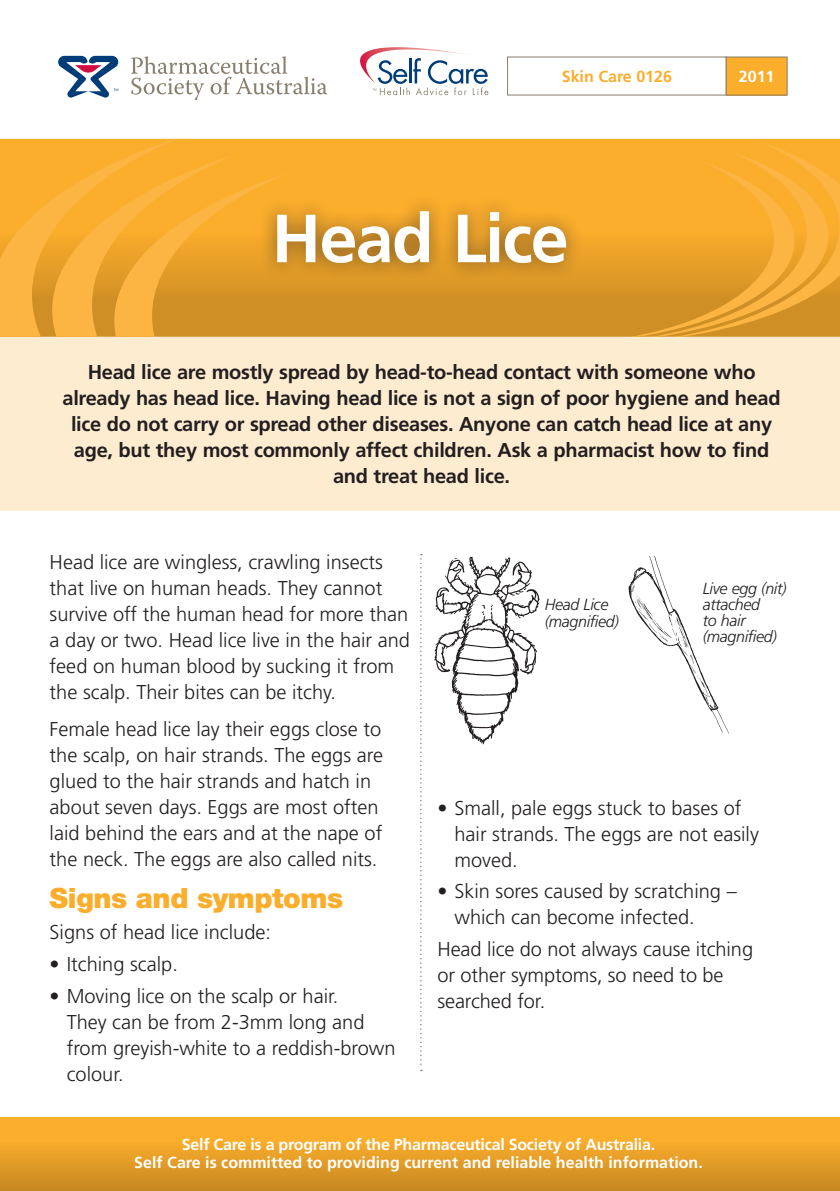
<style>
.page{position:relative;width:840px;height:1191px;background:#fff}
.page>*{position:absolute;margin:0;border:0;box-sizing:border-box;transform-origin:0 0}
.t1{font:700 68px "Frutiger LT Std";letter-spacing:-.02em;color:#fff}
.t2{font:900 28px "Helvetica Neue";letter-spacing:-.015em;color:#fbad2c}
.t3{font:300 20px/26px "Frutiger LT Std";color:#231f20}
.t4{font:700 20px/26px "Frutiger LT Std";letter-spacing:-.015em;color:#231f20;text-align:center}
.t5{font:700 16px/18px "Frutiger LT Std";color:#fff;text-align:center}
.t6{font:italic 300 16px/16px "Frutiger LT Std";letter-spacing:-.02em;color:#231f20}
.t7{font:700 16px "Frutiger LT Std";color:#fbad2c}
</style>
<div class="page">
<div style="left:0;top:139px;width:839px;height:198px;background:linear-gradient(to bottom,#ffb62e,#cf8f24)"></div>
<svg style="left:0;top:139px;width:407px;height:198px;background:#f7ac31"></svg>
<svg style="left:52px;top:154px;width:396px;height:183px;background:#f7ac32"></svg>
<svg style="left:114px;top:172px;width:376px;height:165px;background:#e59f2b"></svg>
<svg style="left:634px;top:140px;width:205px;height:197px;background:#f4a92e"></svg>
<svg style="left:611px;top:150px;width:217px;height:187px;background:#f2a932"></svg>
<svg style="left:588px;top:160px;width:206px;height:177px;background:#eca42c"></svg>
<div style="left:0;top:337px;width:839px;height:173px;background:#feecd1"></div>
<div style="left:0;top:1117px;width:839px;height:74px;background:linear-gradient(to bottom,#ffb52e,#cb8c23)"></div>
<svg style="left:420px;top:554px;width:1px;height:517px"></svg>
<div style="left:255px;top:190px;width:327px;height:89px;background:#231f20;opacity:.5"></div>
<div style="left:725px;top:57px;width:61px;height:38px;background:#fbad2c"></div>
<div style="left:725px;top:57px;width:62px;height:38px;border:1px solid #887f6f"></div>
<svg style="left:58px;top:56px;width:60px;height:42px"></svg>
<svg style="left:131px;top:56px;width:196px;height:44px"></svg>
<svg style="left:360px;top:47px;width:128px;height:48px"></svg>
<img style="left:434px;top:556px;width:106px;height:189px">
<img style="left:628px;top:555px;width:101px;height:179px">
<p class="t7" style="left:561px;top:67px;width:111px">Skin Care 0126</p>
<p class="t5" style="left:738px;top:68px;width:37px">2011</p>
<h1 class="t1" style="left:271px;top:199px;width:298px">Head Lice</h1>
<p class="t4" style="left:62px;top:359px;width:719px">Head lice are mostly spread by head-to-head contact with someone who already has head lice. Having head lice is not a sign of poor hygiene and head lice do not carry or spread other diseases. Anyone can catch head lice at any age, but they most commonly affect children. Ask a pharmacist how to find and treat head lice.</p>
<p class="t3" style="left:50px;top:549px;width:362px">Head lice are wingless, crawling insects that live on human heads. They cannot survive off the human head for more than a day or two. Head lice live in the hair and feed on human blood by sucking it from the scalp. Their bites can be itchy.</p>
<p class="t3" style="left:50px;top:716px;width:335px">Female head lice lay their eggs close to the scalp, on hair strands. The eggs are glued to the hair strands and hatch in about seven days. Eggs are most often laid behind the ears and at the nape of the neck. The eggs are also called nits.</p>
<h2 class="t2" style="left:50px;top:881px;width:295px">Signs and symptoms</h2>
<p class="t3" style="left:50px;top:919px;width:223px">Signs of head lice include:</p>
<p class="t3" style="left:50px;top:951px;width:130px">• Itching scalp.</p>
<p class="t3" style="left:67px;top:983px;width:330px;text-indent:-17px">• Moving lice on the scalp or hair.<br>They can be from 2-3mm long and from greyish-white to a reddish-brown colour.</p>
<p class="t6" style="left:544px;top:596px;width:76px;line-height:16.6px">Head Lice (magnified)</p>
<p class="t6" style="left:702px;top:581px;width:85px">Live egg (nit) attached<br>to hair (magnified)</p>
<p class="t3" style="left:454px;top:795px;width:306px;text-indent:-17px">• Small, pale eggs stuck to bases of hair strands. The eggs are not easily moved.</p>
<p class="t3" style="left:454px;top:878px;width:283px;text-indent:-17px">• Skin sores caused by scratching – which can become infected.</p>
<p class="t3" style="left:437px;top:936px;width:317px">Head lice do not always cause itching or other symptoms, so need to be searched for.</p>
<p class="t5" style="left:134px;top:1135px;width:569px">Self Care is a program of the Pharmaceutical Society of Australia.<br>Self Care is committed to providing current and reliable health information.</p>
</div>
